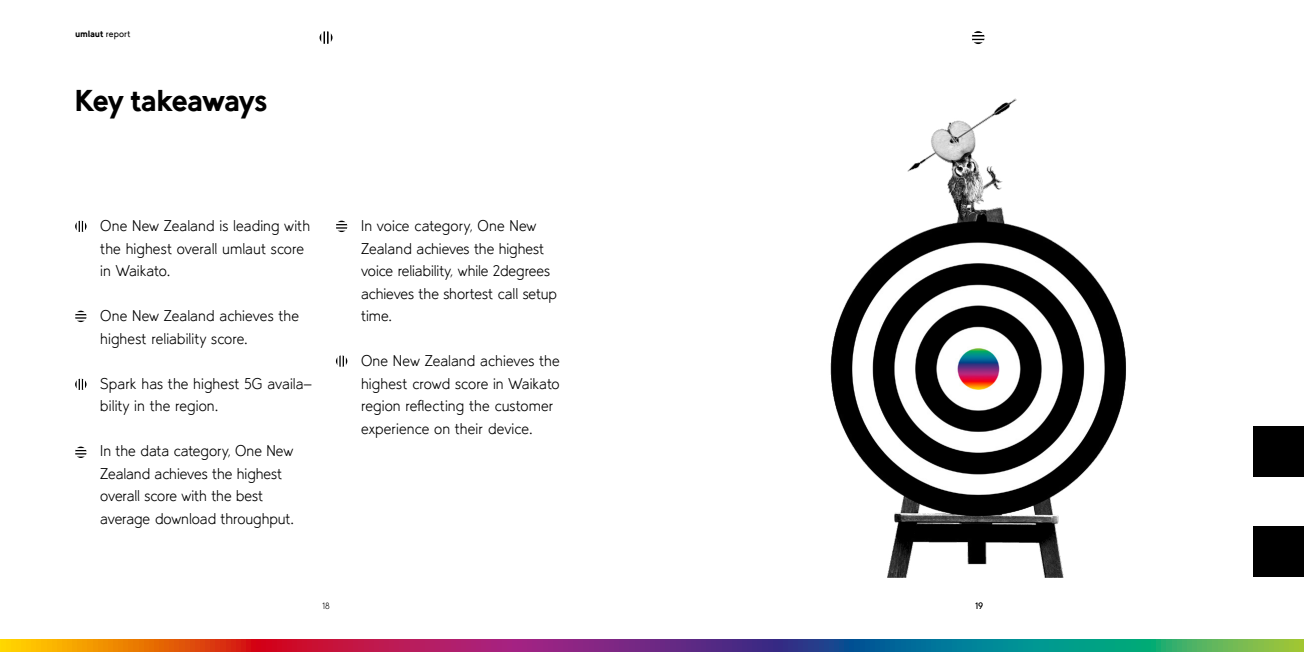
<style>
.page{position:relative;width:1304px;height:652px;background:#fff}
.page>*{position:absolute;margin:0;border:0;box-sizing:border-box;transform-origin:0 0}
.t1{font:900 30px "Umlaut Tilde";letter-spacing:-.06em;color:#000}
.t2{font:300 15.5px/22.5px "Tilde";color:#000}
.t3{font:900 9px "Tilde";letter-spacing:-.03em;color:#000}
.t4{font:300 9px "Tilde";color:#000}
.s1{font-weight:400}
</style>
<div class="page">
<svg style="left:0;top:639px;width:1304px;height:13px;background:#785c5e"></svg>
<svg style="left:336px;top:221px;width:11px;height:11px"></svg>
<svg style="left:336px;top:355px;width:11px;height:12px"></svg>
<svg style="left:75px;top:221px;width:12px;height:11px"></svg>
<svg style="left:75px;top:379px;width:12px;height:11px"></svg>
<svg style="left:75px;top:311px;width:12px;height:11px"></svg>
<svg style="left:75px;top:447px;width:12px;height:11px"></svg>
<img style="left:830px;top:98px;width:296px;height:480px">
<div style="left:1254px;top:527px;width:50px;height:50px;background:#000"></div>
<div style="left:1254px;top:426px;width:50px;height:51px;background:#000"></div>
<svg style="left:320px;top:31px;width:13px;height:13px"></svg>
<svg style="left:972px;top:31px;width:13px;height:13px"></svg>
<p class="t3" style="left:75px;top:29px;width:57px">umlaut <span class="s1">report</span></p>
<h1 class="t1" style="left:75px;top:82px;width:194px">Key takeaways</h1>
<p class="t2" style="left:100px;top:215px;width:211px">One New Zealand is leading with the highest overall umlaut score in Waikato.</p>
<p class="t2" style="left:100px;top:305px;width:200px">One New Zealand achieves the highest reliability score.</p>
<p class="t2" style="left:100px;top:372px;width:213px">Spark has the highest 5G availa&shy;bility in the region.</p>
<p class="t2" style="left:100px;top:440px;width:195px">In the data category, One New<br>Zealand achieves the highest overall score with the best average download throughput.</p>
<p class="t4" style="left:322px;top:601px;width:9px">18</p>
<p class="t2" style="left:361px;top:215px;width:197px">In voice category, One New<br>Zealand achieves the highest voice reliability, while 2degrees achieves the shortest call setup time.</p>
<p class="t2" style="left:361px;top:350px;width:200px">One New Zealand achieves the highest crowd score in Waikato region reflecting the customer experience on their device.</p>
<p class="t4" style="left:975px;top:601px;width:9px">19</p>
</div>
